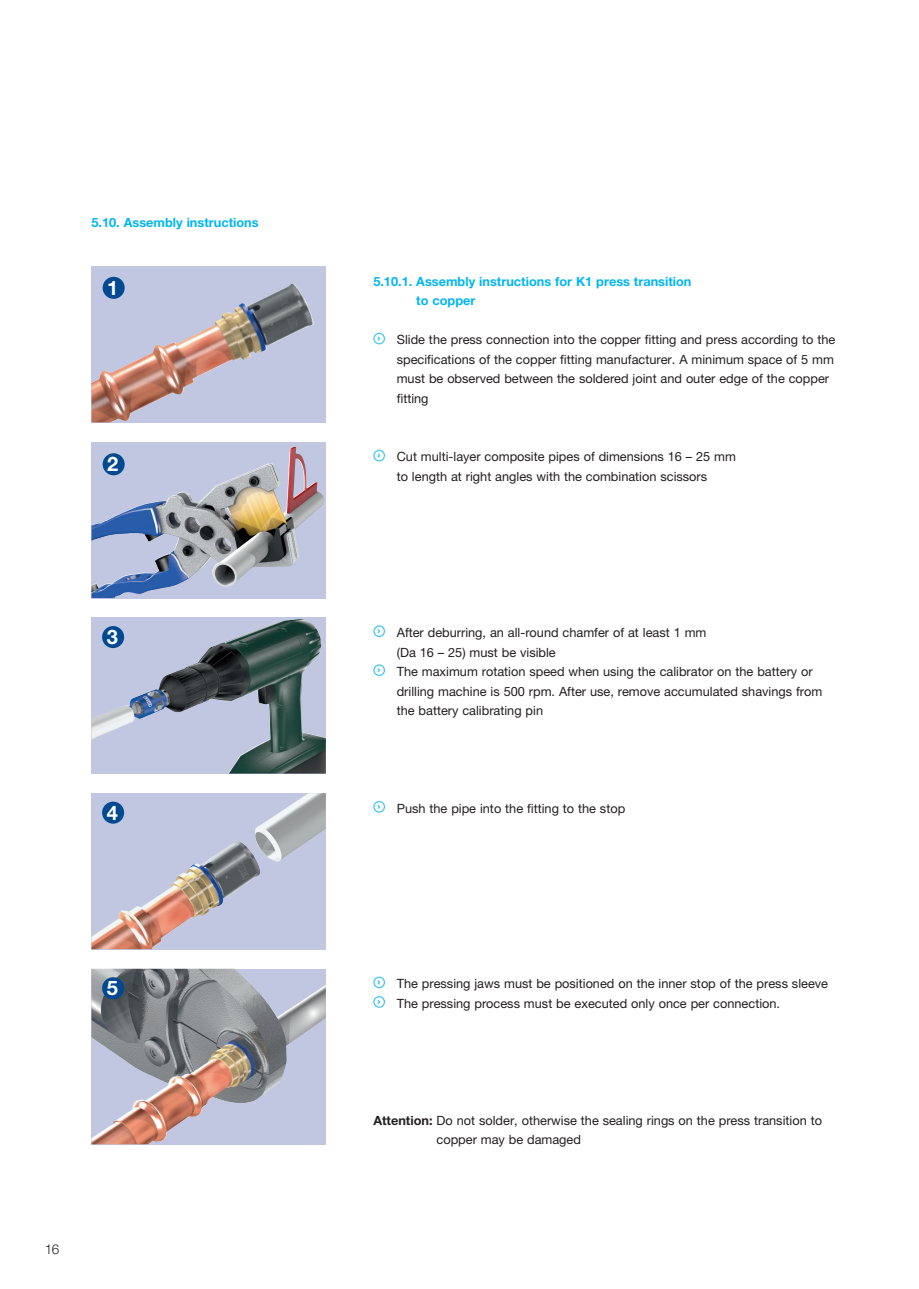
<style>
.page{position:relative;width:919px;height:1289px;background:#fff}
.page>*{position:absolute;margin:0;border:0;box-sizing:border-box;transform-origin:0 0}
.wavin_nieuw_platte_t{font:700 20.1px "Helvetica Neue";color:#fff}
.t1{font:300 13.5px "Helvetica Neue";color:#231f20}
.wavin_nieuw_platte_t-2{font:12.75px/19.5px "Helvetica Neue";color:#231f20}
.Kopje_in_tekst{font:12.75px/19.5px "Helvetica Neue";color:#231f20}
.wavin_nieuw_tussenko{font:700 12.75px/19.5px "Helvetica Neue";color:#00b6f0}
.s1{font-weight:700}
</style>
<div class="page">
<div style="left:91px;top:266px;width:235px;height:156px;background:#c1c7e1"></div>
<img style="left:91px;top:283px;width:223px;height:139px">
<svg style="left:91px;top:442px;width:235px;height:156px;background:#bbb8cc"></svg>
<img style="left:91px;top:448px;width:199px;height:150px">
<img style="left:91px;top:793px;width:235px;height:156px">
<img style="left:91px;top:968px;width:235px;height:176px">
<img style="left:91px;top:619px;width:235px;height:154px">
<div style="left:373px;top:333px;width:12px;height:11px;border:1px solid #42c8f4;border-radius:50%"></div>
<svg style="left:376px;top:335px;width:5px;height:7px"></svg>
<div style="left:373px;top:450px;width:12px;height:11px;border:1px solid #42c8f4;border-radius:50%"></div>
<svg style="left:376px;top:452px;width:5px;height:7px"></svg>
<div style="left:373px;top:625px;width:12px;height:12px;border:1px solid #42c8f4;border-radius:50%"></div>
<svg style="left:377px;top:629px;width:4px;height:5px"></svg>
<div style="left:373px;top:664px;width:12px;height:12px;border:1px solid #42c8f4;border-radius:50%"></div>
<svg style="left:377px;top:668px;width:4px;height:5px"></svg>
<div style="left:373px;top:801px;width:12px;height:11px;border:1px solid #42c8f4;border-radius:50%"></div>
<svg style="left:376px;top:803px;width:5px;height:7px"></svg>
<div style="left:373px;top:976px;width:12px;height:12px;border:1px solid #42c8f4;border-radius:50%"></div>
<svg style="left:377px;top:980px;width:4px;height:5px"></svg>
<div style="left:373px;top:996px;width:12px;height:11px;border:1px solid #42c8f4;border-radius:50%"></div>
<svg style="left:376px;top:998px;width:5px;height:7px"></svg>
<div style="left:103px;top:277px;width:22px;height:22px;background:#014990;border-radius:50%"></div>
<div style="left:103px;top:453px;width:22px;height:22px;background:#014990;border-radius:50%"></div>
<div style="left:102px;top:626px;width:22px;height:22px;background:#014990;border-radius:50%"></div>
<div style="left:102px;top:801px;width:22px;height:22px;background:#014990;border-radius:50%"></div>
<div style="left:102px;top:977px;width:22px;height:22px;background:#014990;border-radius:50%"></div>
<p class="wavin_nieuw_tussenko" style="left:91px;top:213px;width:169px">5.10. Assembly instructions</p>
<p class="wavin_nieuw_platte_t" style="left:107px;top:275px;width:13px">1</p>
<p class="wavin_nieuw_platte_t" style="left:107px;top:451px;width:13px">2</p>
<p class="wavin_nieuw_platte_t" style="left:107px;top:624px;width:13px">3</p>
<p class="wavin_nieuw_platte_t" style="left:107px;top:800px;width:13px">4</p>
<p class="wavin_nieuw_platte_t" style="left:107px;top:975px;width:13px">5</p>
<p class="t1" style="left:45px;top:1240px;width:16px">16</p>
<p class="wavin_nieuw_tussenko" style="left:416px;top:271px;width:277px;text-indent:-43px">5.10.1. Assembly instructions for K1 press transition to copper</p>
<p class="wavin_nieuw_platte_t-2" style="left:396px;top:330px;width:440px">Slide the press connection into the copper fitting and press according to the specifications of the copper fitting manufacturer. A minimum space of 5 mm must be observed between the soldered joint and outer edge of the copper fitting</p>
<p class="wavin_nieuw_platte_t-2" style="left:396px;top:447px;width:341px">Cut multi-layer composite pipes of dimensions 16 – 25 mm to length at right angles with the combination scissors</p>
<p class="wavin_nieuw_platte_t-2" style="left:396px;top:622px;width:311px">After deburring, an all-round chamfer of at least 1 mm (Da 16 – 25) must be visible</p>
<p class="wavin_nieuw_platte_t-2" style="left:397px;top:661px;width:427px">The maximum rotation speed when using the calibrator on the battery or drilling machine is 500 rpm. After use, remove accumulated shavings from the battery calibrating pin</p>
<p class="wavin_nieuw_platte_t-2" style="left:396px;top:798px;width:230px">Push the pipe into the fitting to the stop</p>
<p class="wavin_nieuw_platte_t-2" style="left:396px;top:973px;width:433px">The pressing jaws must be positioned on the inner stop of the press sleeve</p>
<p class="wavin_nieuw_platte_t-2" style="left:397px;top:993px;width:385px">The pressing process must be executed only once per connection.</p>
<p class="Kopje_in_tekst" style="left:436px;top:1110px;width:387px;text-indent:-63px"><span class="s1">Attention:</span> Do not solder, otherwise the sealing rings on the press transition to copper may be damaged</p>
</div>
